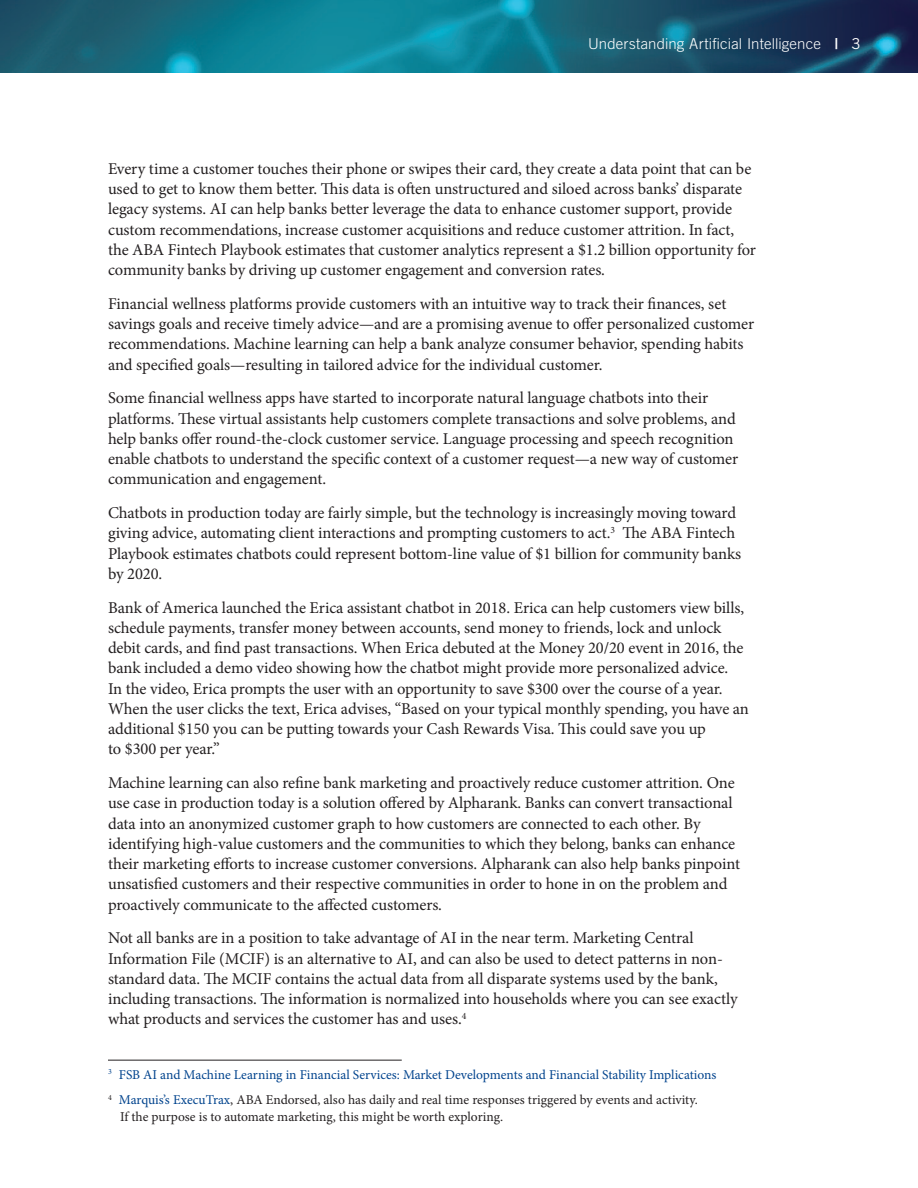
<style>
.page{position:relative;width:918px;height:1188px;background:#fff}
.page>*{position:absolute;margin:0;border:0;box-sizing:border-box;transform-origin:0 0}
.Minion_Paragraph{font:16.5px/20.2px "Minion Pro";letter-spacing:-.01em;color:#231f20}
.t1{font:300 15px "Trade Gothic LT Std";letter-spacing:.01em;color:#fff}
.Footnote_text{font:13.5px/16.5px "Minion Pro";color:#231f20}
.Footnote_text-2{font:13.5px "Minion Pro";color:#00438d}
.s1{font-family:"Trade Gothic LT Std Bd 2";font-weight:400}
.s2{font-weight:400}
.s3{color:#00438d}
</style>
<div class="page">
<img style="left:0;top:0;width:918px;height:73px">
<hr style="left:108px;top:1060px;width:294px;height:1px;background:#231f20">
<p class="t1" style="left:588px;top:35px;width:274px">Understanding Artificial Intelligence <span class="s1">|</span> <span class="s2">3</span></p>
<p class="Minion_Paragraph" style="left:108px;top:159px;width:649px">Every time a customer touches their phone or swipes their card, they create a data point that can be used to get to know them better. This data is often unstructured and siloed across banks’ disparate legacy systems. AI can help banks better leverage the data to enhance customer support, provide custom recommendations, increase customer acquisitions and reduce customer attrition. In fact, the ABA Fintech Playbook estimates that customer analytics represent a $1.2 billion opportunity for community banks by driving up customer engagement and conversion rates.</p>
<p class="Minion_Paragraph" style="left:108px;top:294px;width:648px">Financial wellness platforms provide customers with an intuitive way to track their finances, set savings goals and receive timely advice—and are a promising avenue to offer personalized customer recommendations. Machine learning can help a bank analyze consumer behavior, spending habits and specified goals—resulting in tailored advice for the individual customer.</p>
<p class="Minion_Paragraph" style="left:108px;top:388px;width:632px">Some financial wellness apps have started to incorporate natural language chatbots into their platforms. These virtual assistants help customers complete transactions and solve problems, and help banks offer round-the-clock customer service. Language processing and speech recognition enable chatbots to understand the specific context of a customer request—a new way of customer communication and engagement.</p>
<p class="Minion_Paragraph" style="left:108px;top:503px;width:635px">Chatbots in production today are fairly simple, but the technology is increasingly moving toward giving advice, automating client interactions and prompting customers to act.<sup>3</sup> The ABA Fintech Playbook estimates chatbots could represent bottom-line value of $1 billion for community banks by 2020.</p>
<p class="Minion_Paragraph" style="left:108px;top:597px;width:643px">Bank of America launched the Erica assistant chatbot in 2018. Erica can help customers view bills, schedule payments, transfer money between accounts, send money to friends, lock and unlock debit cards, and find past transactions. When Erica debuted at the Money 20/20 event in 2016, the bank included a demo video showing how the chatbot might provide more personalized advice.<br>In the video, Erica prompts the user with an opportunity to save $300 over the course of a year.<br>When the user clicks the text, Erica advises, “Based on your typical monthly spending, you have an additional $150 you can be putting towards your Cash Rewards Visa. This could save you up<br>to $300 per year.”</p>
<p class="Minion_Paragraph" style="left:108px;top:773px;width:634px">Machine learning can also refine bank marketing and proactively reduce customer attrition. One use case in production today is a solution offered by Alpharank. Banks can convert transactional data into an anonymized customer graph to how customers are connected to each other. By identifying high-value customers and the communities to which they belong, banks can enhance their marketing efforts to increase customer conversions. Alpharank can also help banks pinpoint unsatisfied customers and their respective communities in order to hone in on the problem and proactively communicate to the affected customers.</p>
<p class="Minion_Paragraph" style="left:108px;top:928px;width:631px">Not all banks are in a position to take advantage of AI in the near term. Marketing Central Information File (MCIF) is an alternative to AI, and can also be used to detect patterns in non&shy;standard data. The MCIF contains the actual data from all disparate systems used by the bank, including transactions. The information is normalized into households where you can see exactly what products and services the customer has and uses.<sup>4</sup></p>
<p class="Footnote_text-2" style="left:108px;top:1066px;width:610px"><sup>3</sup> FSB AI and Machine Learning in Financial Services: Market Developments and Financial Stability Implications</p>
<p class="Footnote_text" style="left:120px;top:1092px;width:579px;text-indent:-12px"><sup>4</sup> <span class="s3">Marquis’s ExecuTrax</span>, ABA Endorsed, also has daily and real time responses triggered by events and activity.<br>If the purpose is to automate marketing, this might be worth exploring.</p>
</div>
